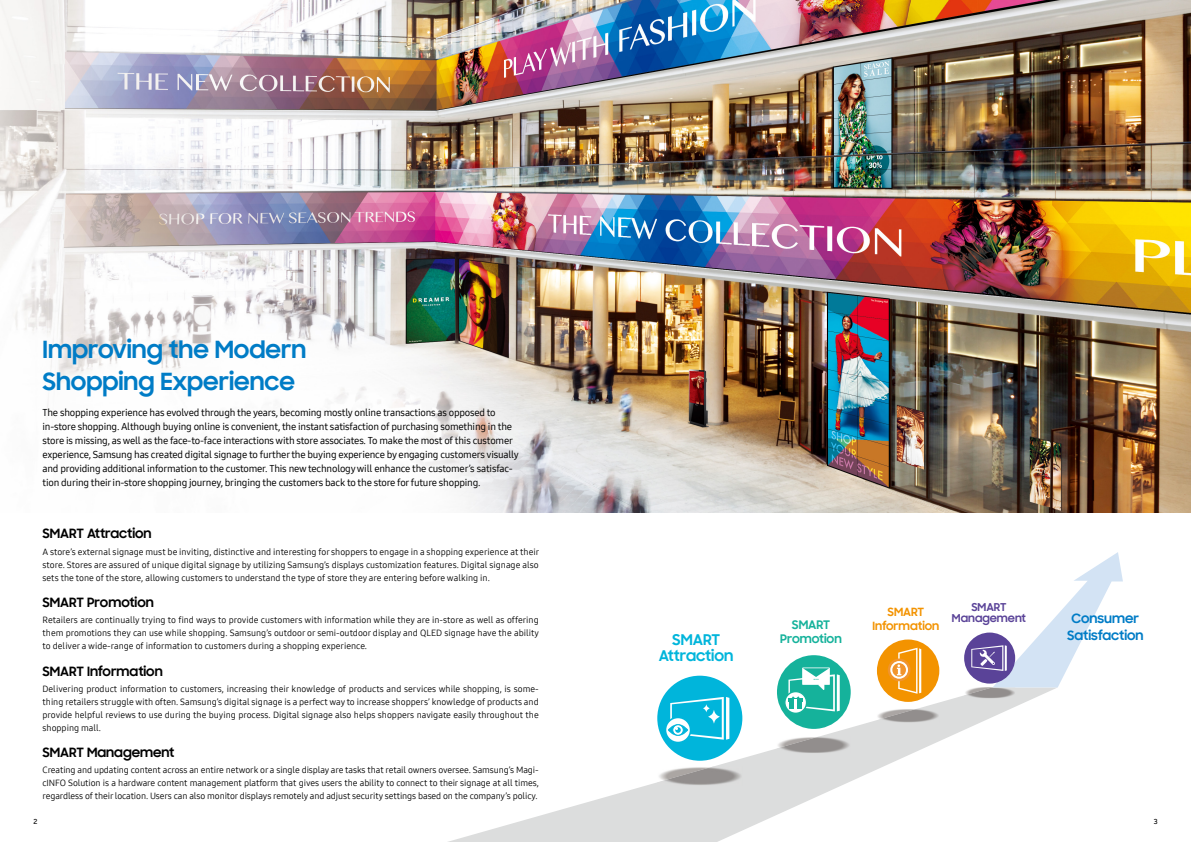
<style>
.page{position:relative;width:1191px;height:842px;background:#fff}
.page>*{position:absolute;margin:0;border:0;box-sizing:border-box;transform-origin:0 0}
.t1{font:700 24px/32px "Samsung Sharp Sans";color:#007cc6}
.t2{font:700 15px/15.8px "Samsung Sharp Sans";color:#00b5db;text-align:center}
.t3{font:700 13px "Samsung Sharp Sans";color:#000}
.t4{font:700 13px/16.8px "Samsung Sharp Sans";color:#007cc6;text-align:center}
.t5{font:700 12px/13.8px "Samsung Sharp Sans";color:#15b29b;text-align:center}
.t6{font:700 11.5px/13.8px "Samsung Sharp Sans";color:#f39300;text-align:center}
.t7{font:700 11px/10.8px "Samsung Sharp Sans";color:#5a4398;text-align:center}
.t8{font:10px/14px "Samsung One 500";letter-spacing:-.02em;color:#000}
.t9{font:9px/13px "Samsung One 400";color:#000;text-align:justify}
.t10{font:500 7px "Samsung Sharp Sans";color:#000}
</style>
<div class="page">
<img style="left:0;top:0;width:1191px;height:512px">
<svg style="left:448px;top:687px;width:608px;height:155px"></svg>
<div style="left:877px;top:639px;width:62px;height:63px;background:#f39300;border-radius:50%"></div>
<svg style="left:887px;top:658px;width:23px;height:23px"></svg>
<svg style="left:890px;top:648px;width:31px;height:46px"></svg>
<div style="left:964px;top:632px;width:51px;height:52px;background:#5a4398;border-radius:50%"></div>
<div style="left:657px;top:676px;width:85px;height:85px;background:#00b5db;border-radius:50%"></div>
<svg style="left:664px;top:697px;width:65px;height:46px"></svg>
<div style="left:777px;top:655px;width:73px;height:74px;background:#15b29b;border-radius:50%"></div>
<svg style="left:784px;top:667px;width:55px;height:47px"></svg>
<img style="left:657px;top:766px;width:85px;height:19px">
<img style="left:777px;top:737px;width:73px;height:16px">
<img style="left:877px;top:709px;width:62px;height:14px">
<img style="left:964px;top:687px;width:51px;height:11px">
<svg style="left:971px;top:552px;width:152px;height:136px"></svg>
<h1 class="t1" style="left:43px;top:332px;width:265px">Improving the Modern<br>Shopping Experience</h1>
<p class="t8" style="left:43px;top:406px;width:478px">The shopping experience has evolved through the years, becoming mostly online transactions as opposed to in-store shopping. Although buying online is convenient, the instant satisfaction of purchasing something in the store is missing, as well as the face-to-face interactions with store associates. To make the most of this customer experience, Samsung has created digital signage to further the buying experience by engaging customers visually and providing additional information to the customer. This new technology will enhance the customer’s satisfac&shy;tion during their in-store shopping journey, bringing the customers back to the store for future shopping.</p>
<h3 class="t3" style="left:43px;top:524px;width:111px">SMART Attraction</h3>
<p class="t9" style="left:43px;top:545px;width:498px">A store’s external signage must be inviting, distinctive and interesting for shoppers to engage in a shopping experience at their store. Stores are assured of unique digital signage by utilizing Samsung’s displays customization features. Digital signage also sets the tone of the store, allowing customers to understand the type of store they are entering before walking in.</p>
<h3 class="t3" style="left:43px;top:593px;width:113px">SMART Promotion</h3>
<p class="t9" style="left:43px;top:613px;width:498px">Retailers are continually trying to find ways to provide customers with information while they are in-store as well as offering them promotions they can use while shopping. Samsung’s outdoor or semi-outdoor display and QLED signage have the ability to deliver a wide-range of information to customers during a shopping experience.</p>
<h3 class="t3" style="left:43px;top:661px;width:122px">SMART Information</h3>
<p class="t9" style="left:43px;top:682px;width:498px">Delivering product information to customers, increasing their knowledge of products and services while shopping, is some&shy;thing retailers struggle with often. Samsung’s digital signage is a perfect way to increase shoppers’ knowledge of products and provide helpful reviews to use during the buying process. Digital signage also helps shoppers navigate easily throughout the shopping mall.</p>
<h3 class="t3" style="left:43px;top:743px;width:133px">SMART Management</h3>
<p class="t9" style="left:43px;top:764px;width:498px">Creating and updating content across an entire network or a single display are tasks that retail owners oversee. Samsung’s Magi&shy;cINFO Solution is a hardware content management platform that gives users the ability to connect to their signage at all times, regardless of their location. Users can also monitor displays remotely and adjust security settings based on the company’s policy.</p>
<h2 class="t2" style="left:659px;top:631px;width:76px">SMART<br>Attraction</h2>
<h3 class="t5" style="left:780px;top:617px;width:63px">SMART<br>Promotion</h3>
<p class="t6" style="left:872px;top:605px;width:68px">SMART<br>Information</p>
<p class="t7" style="left:952px;top:601px;width:75px">SMART<br>Management</p>
<h3 class="t4" style="left:1067px;top:609px;width:78px">Consumer<br>Satisfaction</h3>
<p class="t10" style="left:33px;top:816px;width:5px">2</p>
<p class="t10" style="left:1153px;top:816px;width:5px">3</p>
</div>
